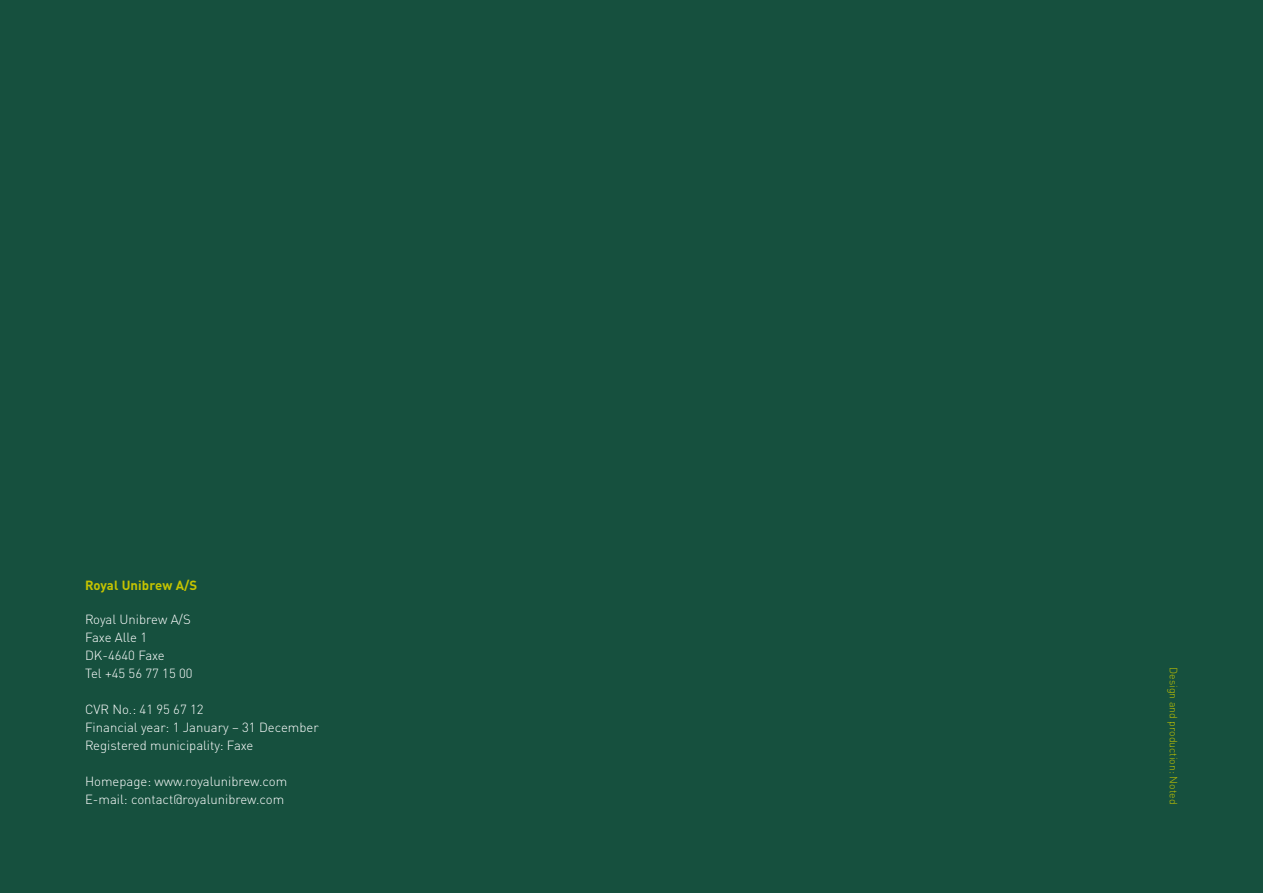
<style>
.page{position:relative;width:1263px;height:893px;background:#16503e}
.page>*{position:absolute;margin:0;border:0;box-sizing:border-box;transform-origin:0 0}
.t1{font:300 13.2px/18px "DINOT";color:#fff}
.t2{font:700 13.2px "DINOT";letter-spacing:.005em;color:#c5c400}
.t3{font:300 10.5px "DINOT";color:#c5c400}
</style>
<div class="page">
<p class="t2" style="left:85px;top:577px;width:114px">Royal Unibrew A/S</p>
<p class="t1" style="left:85px;top:610px;width:109px">Royal Unibrew A/S<br>Faxe Alle 1<br>DK-4640 Faxe<br>Tel +45 56 77 15 00</p>
<p class="t1" style="left:85px;top:700px;width:235px">CVR No.: 41 95 67 12<br>Financial year: 1 January – 31 December<br>Registered municipality: Faxe</p>
<p class="t1" style="left:85px;top:772px;width:204px">Homepage: www.royalunibrew.com<br>E-mail: contact@royalunibrew.com</p>
<p class="t3" style="left:1180px;top:667px;width:139px;rotate:90deg">Design and production: Noted</p>
</div>
